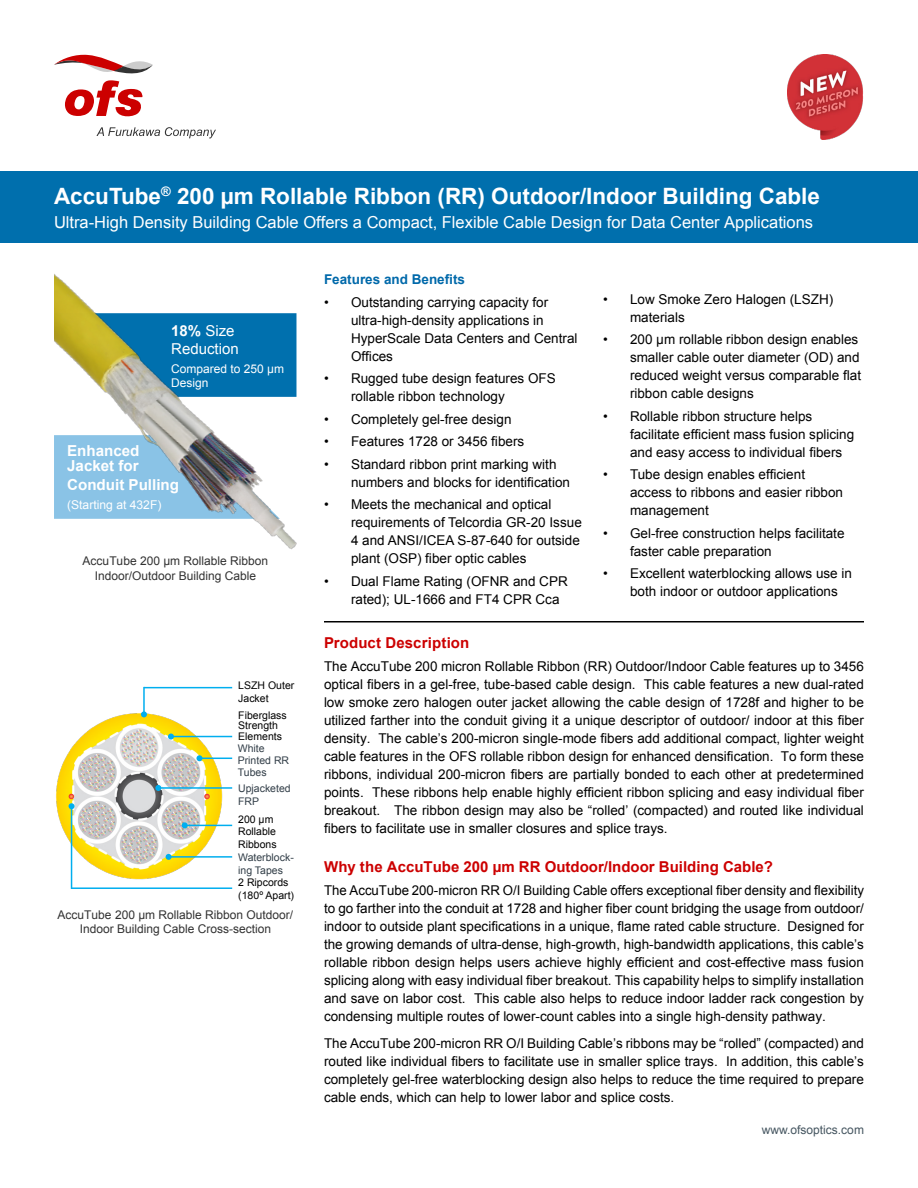
<style>
.page{position:relative;width:918px;height:1188px;background:#fff}
.page>*{position:absolute;margin:0;border:0;box-sizing:border-box;transform-origin:0 0}
.t1{font:700 22.5px "Arial";color:#fff}
.Tagline{font:16.5px "Arial";color:#fff}
.t2{font:700 15.15px/15.1px "Arial";color:#fff}
.Body_Copy{font:700 15px "Arial";color:#c00}
.body_head{font:700 15px "Arial";letter-spacing:.01em;color:#c00}
.t3{font:15px/18px "Arial";color:#fff}
.Body_Copy-2{font:13.5px/18px "Arial";color:#000}
.t4{font:700 13.5px "Arial";color:#0069aa}
.t5{font:12.15px "Arial";color:#fff}
.Image_Captions{font:12px/14.4px "Arial";color:#323232;text-align:center}
.t6{font:12px/14.4px "Arial";color:#fff}
.t7{font:12px "Arial";color:#455560}
.t8{font:10.5px/12.6px "Arial";color:#000}
.t9{font:10.5px/12px "Arial";color:#323e48}
.s1{font-weight:700}
</style>
<div class="page">
<img style="left:56px;top:713px;width:169px;height:169px">
<hr style="left:324px;top:621px;width:540px;height:1px;background:#000">
<svg style="left:96px;top:127px;width:120px;height:11px"></svg>
<svg style="left:54px;top:54px;width:99px;height:63px"></svg>
<div style="left:0;top:171px;width:918px;height:72px;background:#006fad"></div>
<hr style="left:158px;top:787px;width:74px;height:2px;background:#00aeef">
<svg style="left:155px;top:785px;width:6px;height:6px"></svg>
<hr style="left:185px;top:825px;width:47px;height:1px;background:#00aeef">
<svg style="left:182px;top:822px;width:6px;height:6px"></svg>
<hr style="left:171px;top:736px;width:61px;height:1px;background:#00aeef">
<svg style="left:168px;top:734px;width:6px;height:6px"></svg>
<hr style="left:71px;top:806px;width:1px;height:83px;background:#00aeef">
<svg style="left:69px;top:803px;width:6px;height:6px"></svg>
<hr style="left:143px;top:687px;width:2px;height:27px;background:#00aeef">
<svg style="left:141px;top:711px;width:6px;height:6px"></svg>
<hr style="left:144px;top:687px;width:88px;height:1px;background:#00aeef">
<hr style="left:199px;top:758px;width:33px;height:1px;background:#00aeef">
<svg style="left:196px;top:755px;width:6px;height:6px"></svg>
<hr style="left:72px;top:887px;width:160px;height:2px;background:#00aeef">
<img style="left:787px;top:54px;width:76px;height:85px">
<img style="left:54px;top:274px;width:243px;height:276px">
<hr style="left:169px;top:856px;width:63px;height:2px;background:#00aeef">
<svg style="left:166px;top:854px;width:6px;height:6px"></svg>
<p class="t1" style="left:54px;top:181px;width:768px">AccuTube<sup>®</sup> 200 µm Rollable Ribbon (RR) Outdoor/Indoor Building Cable</p>
<p class="Tagline" style="left:54px;top:211px;width:761px">Ultra-High Density Building Cable Offers a Compact, Flexible Cable Design for Data Center Applications</p>
<p class="t3" style="left:171px;top:322px;width:69px"><span class="s1">18%</span> Size<br>Reduction</p>
<p class="t6" style="left:171px;top:362px;width:114px">Compared to 250 µm<br>Design</p>
<p class="t2" style="left:67px;top:444px;width:74px">Enhanced<br>Jacket for</p>
<p class="t2" style="left:67px;top:477px;width:113px">Conduit Pulling</p>
<p class="t5" style="left:67px;top:496px;width:96px">(Starting at 432F)</p>
<p class="Image_Captions" style="left:83px;top:554px;width:187px">AccuTube 200 µm Rollable Ribbon<br>Indoor/Outdoor Building Cable</p>
<p class="t8" style="left:238px;top:679px;width:58px">LSZH Outer<br>Jacket</p>
<p class="t8" style="left:238px;top:710px;width:50px;line-height:10.5px">Fiberglass<br>Strength<br>Elements</p>
<p class="t9" style="left:238px;top:742px;width:53px">White<br>Printed RR<br>Tubes</p>
<p class="t9" style="left:238px;top:783px;width:54px;line-height:12.6px">Upjacketed<br>FRP</p>
<p class="t8" style="left:238px;top:813px;width:40px">200 µm<br>Rollable<br>Ribbons</p>
<p class="t9" style="left:238px;top:852px;width:57px;line-height:12.6px">Waterblock&shy;ing Tapes</p>
<p class="t8" style="left:238px;top:877px;width:57px">2 Ripcords (180º Apart)</p>
<p class="Image_Captions" style="left:58px;top:907px;width:237px">AccuTube 200 µm Rollable Ribbon Outdoor/<br>Indoor Building Cable Cross-section</p>
<p class="t4" style="left:324px;top:271px;width:143px">Features and Benefits</p>
<p class="Body_Copy-2" style="left:351px;top:293px;width:228px;text-indent:-27px">• Outstanding carrying capacity for ultra-high-density applications in<br>HyperScale Data Centers and Central<br>Offices</p>
<p class="Body_Copy-2" style="left:351px;top:370px;width:206px;text-indent:-27px">• Rugged tube design features OFS rollable ribbon technology</p>
<p class="Body_Copy-2" style="left:324px;top:410px;width:189px">• Completely gel-free design</p>
<p class="Body_Copy-2" style="left:324px;top:433px;width:202px">• Features 1728 or 3456 fibers</p>
<p class="Body_Copy-2" style="left:351px;top:455px;width:221px;text-indent:-27px">• Standard ribbon print marking with numbers and blocks for identification</p>
<p class="Body_Copy-2" style="left:351px;top:496px;width:232px;text-indent:-27px">• Meets the mechanical and optical requirements of Telcordia GR-20 Issue 4 and ANSI/ICEA S-87-640 for outside plant (OSP) fiber optic cables</p>
<p class="Body_Copy-2" style="left:351px;top:572px;width:218px;text-indent:-27px">• Dual Flame Rating (OFNR and CPR rated); UL-1666 and FT4 CPR Cca</p>
<p class="Body_Copy-2" style="left:630px;top:290px;width:205px;text-indent:-27px">• Low Smoke Zero Halogen (LSZH) materials</p>
<p class="Body_Copy-2" style="left:630px;top:330px;width:233px;text-indent:-27px">• 200 µm rollable ribbon design enables smaller cable outer diameter (OD) and reduced weight versus comparable flat ribbon cable designs</p>
<p class="Body_Copy-2" style="left:630px;top:407px;width:226px;text-indent:-27px">• Rollable ribbon structure helps facilitate efficient mass fusion splicing and easy access to individual fibers</p>
<p class="Body_Copy-2" style="left:630px;top:465px;width:215px;text-indent:-27px">• Tube design enables efficient access to ribbons and easier ribbon management</p>
<p class="Body_Copy-2" style="left:630px;top:524px;width:216px;text-indent:-27px">• Gel-free construction helps facilitate faster cable preparation</p>
<p class="Body_Copy-2" style="left:630px;top:564px;width:224px;text-indent:-27px">• Excellent waterblocking allows use in both indoor or outdoor applications</p>
<p class="body_head" style="left:324px;top:633px;width:147px">Product Description</p>
<p class="Body_Copy-2" style="left:324px;top:657px;width:542px;text-align:justify">The AccuTube 200 micron Rollable Ribbon (RR) Outdoor/Indoor Cable features up to 3456 optical fibers in a gel-free, tube-based cable design. This cable features a new dual-rated low smoke zero halogen outer jacket allowing the cable design of 1728f and higher to be utilized farther into the conduit giving it a unique descriptor of outdoor/ indoor at this fiber density. The cable’s 200-micron single-mode fibers add additional compact, lighter weight cable features in the OFS rollable ribbon design for enhanced densification. To form these ribbons, individual 200-micron fibers are partially bonded to each other at predetermined points. These ribbons help enable highly efficient ribbon splicing and easy individual fiber breakout. The ribbon design may also be “rolled’ (compacted) and routed like individual fibers to facilitate use in smaller closures and splice trays.</p>
<p class="Body_Copy" style="left:324px;top:857px;width:451px">Why the AccuTube 200 µm RR Outdoor/Indoor Building Cable?</p>
<p class="Body_Copy-2" style="left:324px;top:881px;width:542px;text-align:justify">The AccuTube 200-micron RR O/I Building Cable offers exceptional fiber density and flexibility to go farther into the conduit at 1728 and higher fiber count bridging the usage from outdoor/ indoor to outside plant specifications in a unique, flame rated cable structure. Designed for the growing demands of ultra-dense, high-growth, high-bandwidth applications, this cable’s rollable ribbon design helps users achieve highly efficient and cost-effective mass fusion splicing along with easy individual fiber breakout. This capability helps to simplify installation and save on labor cost. This cable also helps to reduce indoor ladder rack congestion by condensing multiple routes of lower-count cables into a single high-density pathway.</p>
<p class="Body_Copy-2" style="left:324px;top:1034px;width:542px;text-align:justify">The AccuTube 200-micron RR O/I Building Cable’s ribbons may be “rolled” (compacted) and routed like individual fibers to facilitate use in smaller splice trays. In addition, this cable’s completely gel-free waterblocking design also helps to reduce the time required to prepare cable ends, which can help to lower labor and splice costs.</p>
<p class="t7" style="left:762px;top:1122px;width:104px">www.ofsoptics.com</p>
</div>
